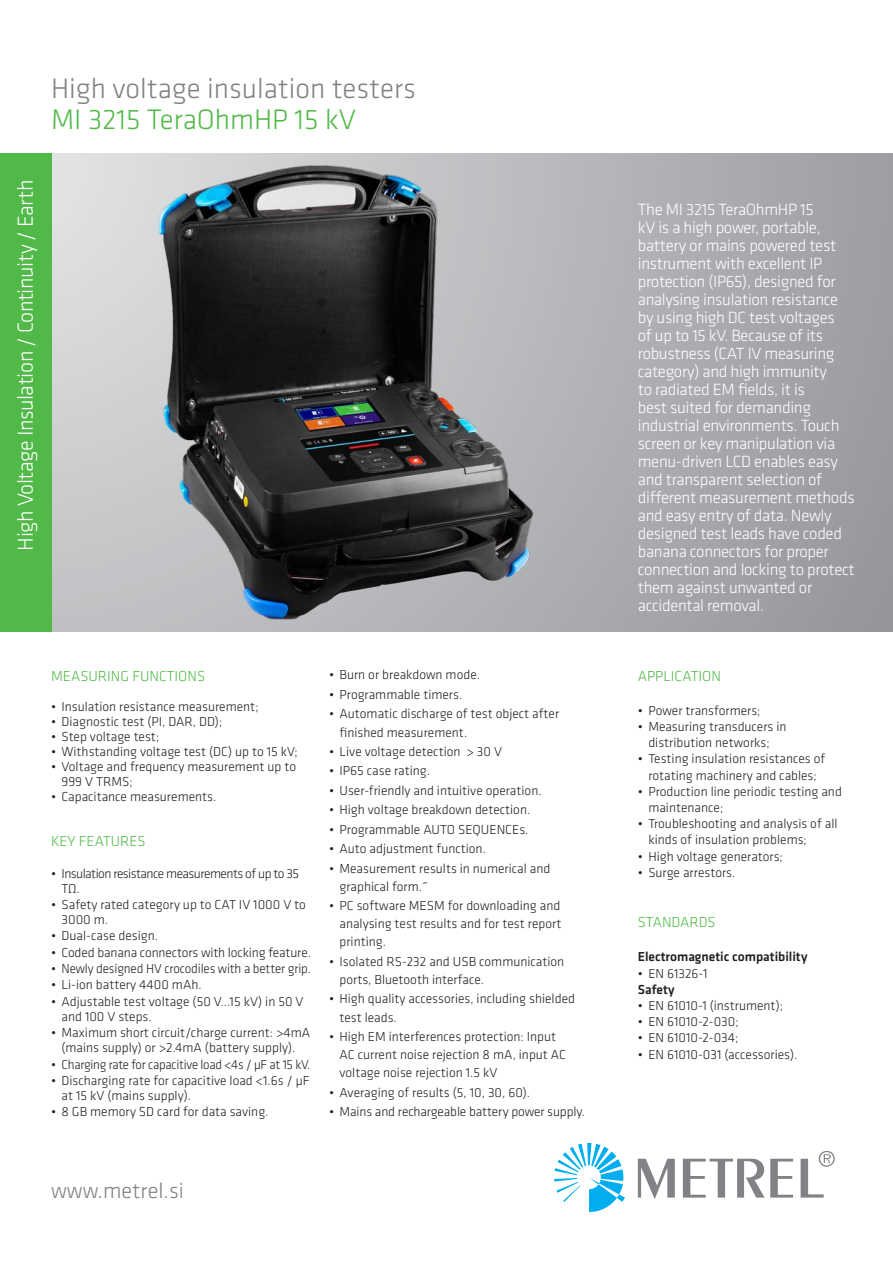
<style>
.page{position:relative;width:893px;height:1263px;background:#fff}
.page>*{position:absolute;margin:0;border:0;box-sizing:border-box;transform-origin:0 0}
.t1{font:300 29.25px "Klavika";color:#808285}
.t2{font:300 29.25px "Klavika";color:#51b948}
.naslov{font:300 22.5px "Klavika";letter-spacing:-.02em;color:#fff}
.t3{font:300 22.5px "Klavika";color:#808285}
.t4{font:300 16.8px/18px "Klavika";letter-spacing:-.02em;color:#fff}
.podnaslov{font:300 15px "Klavika";color:#51b948}
.t5{font:300 13.5px/18.1px "Klavika";color:#231f20}
.t6{font:300 13.5px/15px "Klavika";letter-spacing:-.04em;color:#231f20}
.t7{font:300 13.5px "Klavika";letter-spacing:-.02em;color:#231f20;scale:.96 1}
.side_mednaslov{font:500 13.5px "Klavika";color:#231f20}
.side_body{font:500 13.5px "Klavika";color:#231f20}
</style>
<div class="page">
<svg style="left:51px;top:153px;width:842px;height:478px;background:#b1b2b5"></svg>
<svg style="left:554px;top:1143px;width:71px;height:69px"></svg>
<svg style="left:638px;top:1150px;width:197px;height:49px"></svg>
<div style="left:0;top:153px;width:51px;height:478px;background:#51b948"></div>
<img style="left:148px;top:159px;width:392px;height:467px">
<p class="t1" style="left:51px;top:71px;width:366px">High voltage insulation testers</p>
<p class="t2" style="left:51px;top:102px;width:307px">MI 3215 TeraOhmHP 15 kV</p>
<p class="naslov" style="left:12px;top:551px;width:372px;rotate:-90deg">High Voltage Insulation / Continuity / Earth</p>
<p class="podnaslov" style="left:51px;top:667px;width:156px">MEASURING FUNCTIONS</p>
<p class="t5" style="left:51px;top:697px;width:209px">• Insulation resistance measurement;</p>
<p class="t5" style="left:51px;top:712px;width:173px">• Diagnostic test (PI, DAR, DD);</p>
<p class="t5" style="left:51px;top:727px;width:110px">• Step voltage test;</p>
<p class="t5" style="left:51px;top:742px;width:248px">• Withstanding voltage test (DC) up to 15 kV;</p>
<p class="t5" style="left:62px;top:759px;width:236px;line-height:15px;text-indent:-10px">• Voltage and frequency measurement up to<br>999 V TRMS;</p>
<p class="t5" style="left:51px;top:787px;width:167px">• Capacitance measurements.</p>
<p class="podnaslov" style="left:51px;top:832px;width:96px">KEY FEATURES</p>
<p class="t6" style="left:62px;top:865px;width:239px;text-indent:-10px">• Insulation resistance measurements of up to 35<br>TΩ.</p>
<p class="t5" style="left:62px;top:897px;width:246px;line-height:15px;text-indent:-10px">• Safety rated category up to CAT IV 1000 V to<br>3000 m.</p>
<p class="t5" style="left:51px;top:927px;width:108px">• Dual-case design.</p>
<p class="t5" style="left:51px;top:943px;width:262px">• Coded banana connectors with locking feature.</p>
<p class="t5" style="left:51px;top:959px;width:261px">• Newly designed HV crocodiles with a better grip.</p>
<p class="t5" style="left:51px;top:976px;width:152px">• Li-ion battery 4400 mAh.</p>
<p class="t5" style="left:62px;top:994px;width:244px;line-height:15px;text-indent:-10px">• Adjustable test voltage (50 V...15 kV) in 50 V and 100 V steps.</p>
<p class="t5" style="left:51px;top:1025px;width:261px;line-height:15px;text-align:center">• Maximum short circuit/charge current: &gt;4mA (mains supply) or &gt;2.4mA (battery supply).</p>
<p class="t7" style="left:51px;top:1056px;width:272px">• Charging rate for capacitive load &lt;4s / μF at 15 kV.</p>
<p class="t5" style="left:62px;top:1073px;width:250px;line-height:15px;text-indent:-10px">• Discharging rate for capacitive load &lt;1.6s / μF at 15 kV (mains supply).</p>
<p class="t5" style="left:51px;top:1102px;width:219px">• 8 GB memory SD card for data saving.</p>
<p class="t5" style="left:329px;top:666px;width:153px">• Burn or breakdown mode.</p>
<p class="t5" style="left:329px;top:685px;width:135px">• Programmable timers.</p>
<p class="t5" style="left:339px;top:705px;width:221px;text-indent:-10px">• Automatic discharge of test object after finished measurement.</p>
<p class="t5" style="left:329px;top:742px;width:174px">• Live voltage detection &gt; 30 V</p>
<p class="t5" style="left:329px;top:762px;width:102px">• IP65 case rating.</p>
<p class="t5" style="left:329px;top:781px;width:214px">• User-friendly and intuitive operation.</p>
<p class="t5" style="left:329px;top:800px;width:203px">• High voltage breakdown detection.</p>
<p class="t5" style="left:329px;top:820px;width:201px">• Programmable AUTO SEQUENCEs.</p>
<p class="t5" style="left:329px;top:839px;width:158px">• Auto adjustment function.</p>
<p class="t5" style="left:339px;top:859px;width:212px;text-indent:-10px">• Measurement results in numerical and graphical form.˝</p>
<p class="t5" style="left:339px;top:896px;width:223px;text-align:justify;text-indent:-10px">• PC software MESM for downloading and analysing test results and for test report printing.</p>
<p class="t5" style="left:339px;top:952px;width:226px;text-indent:-10px">• Isolated RS-232 and USB communication ports, Bluetooth interface.</p>
<p class="t5" style="left:339px;top:990px;width:237px;text-indent:-10px">• High quality accessories, including shielded test leads.</p>
<p class="t5" style="left:339px;top:1027px;width:228px;text-indent:-10px">• High EM interferences protection: Input<br>AC current noise rejection 8 mA, input AC voltage noise rejection 1.5 kV</p>
<p class="t5" style="left:329px;top:1083px;width:202px">• Averaging of results (5, 10, 30, 60).</p>
<p class="t5" style="left:329px;top:1102px;width:257px">• Mains and rechargeable battery power supply.</p>
<p class="t3" style="left:51px;top:1177px;width:134px">www.metrel.si</p>
<p class="t4" style="left:638px;top:200px;width:218px">The MI 3215 TeraOhmHP 15<br>kV is a high power, portable, battery or mains powered test instrument with excellent IP protection (IP65), designed for analysing insulation resistance by using high DC test voltages<br>of up to 15 kV. Because of its robustness (CAT IV measuring category) and high immunity<br>to radiated EM fields, it is<br>best suited for demanding industrial environments. Touch screen or key manipulation via menu-driven LCD enables easy and transparent selection of different measurement methods and easy entry of data. Newly designed test leads have coded banana connectors for proper connection and locking to protect them against unwanted or accidental removal.</p>
<p class="podnaslov" style="left:638px;top:667px;width:85px">APPLICATION</p>
<p class="t5" style="left:638px;top:701px;width:124px">• Power transformers;</p>
<p class="t5" style="left:638px;top:718px;width:150px;line-height:16.2px;text-align:center">• Measuring transducers in distribution networks;</p>
<p class="t5" style="left:638px;top:751px;width:189px;line-height:16.2px;text-align:center">• Testing insulation resistances of rotating machinery and cables;</p>
<p class="t5" style="left:648px;top:783px;width:195px;line-height:16.2px;text-indent:-10px">• Production line periodic testing and maintenance;</p>
<p class="t5" style="left:648px;top:815px;width:191px;line-height:16.2px;text-indent:-10px">• Troubleshooting and analysis of all kinds of insulation problems;</p>
<p class="t5" style="left:638px;top:847px;width:147px">• High voltage generators;</p>
<p class="t5" style="left:638px;top:863px;width:99px">• Surge arrestors.</p>
<p class="podnaslov" style="left:638px;top:913px;width:79px">STANDARDS</p>
<p class="side_mednaslov" style="left:638px;top:948px;width:171px">Electromagnetic compatibility</p>
<p class="t5" style="left:638px;top:964px;width:71px">• EN 61326-1</p>
<p class="side_body" style="left:638px;top:980px;width:38px">Safety</p>
<p class="t5" style="left:638px;top:996px;width:147px">• EN 61010-1 (instrument);</p>
<p class="t5" style="left:638px;top:1012px;width:102px">• EN 61010-2-030;</p>
<p class="t5" style="left:638px;top:1029px;width:102px">• EN 61010-2-034;</p>
<p class="t5" style="left:638px;top:1045px;width:161px">• EN 61010-031 (accessories).</p>
</div>
